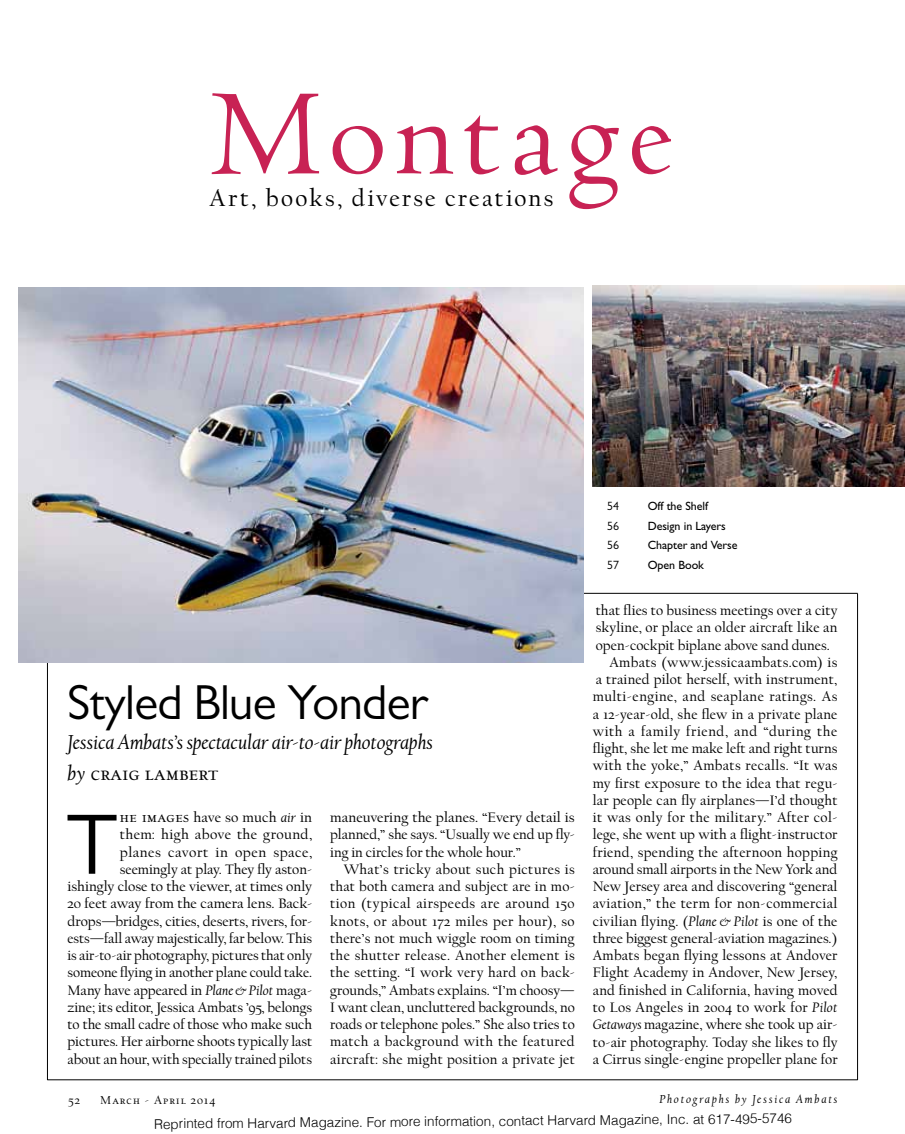
<style>
.page{position:relative;width:905px;height:1134px;background:#fff}
.page>*{position:absolute;margin:0;border:0;box-sizing:border-box;transform-origin:0 0}
.t1{font:127.5px "Centaur MT Std";letter-spacing:.055em;color:#c82254}
.t2{font:86.4px "Gill Sans MT Std";color:#000}
.t3{font:49.5px "Gill Sans MT Std";letter-spacing:-.015em;color:#000}
.t4{font:24px "Cal Harvard";letter-spacing:.1em;color:#000}
.t5{font:italic 21px/31.5px "Cal Harvard";letter-spacing:-.005em;color:#000}
.t6{font:14.25px/17.2px "Cal Harvard";letter-spacing:.005em;color:#000;text-align:justify}
.t7{font:14.25px "Cal Harvard";letter-spacing:.025em;color:#000}
.t8{font:14.25px "Cal Harvard";letter-spacing:.03em;color:#000}
.t9{font:14.25px "Cal Harvard";letter-spacing:.04em;color:#000}
.t10{font:300 13.5px "Helvetica";letter-spacing:-.01em;color:#000}
.t11{font:12px "Gill Sans Std";letter-spacing:-.005em;color:#000}
.t12{font:italic 12px "Cal Harvard";letter-spacing:.15em;color:#000}
.t13{font:12px "Cal Harvard";letter-spacing:.1em;color:#000}
.t14{font:12px "Gill Sans MT Std";letter-spacing:-.005em;color:#000}
.s1{font-style:normal}
.s2{font-size:15.75px}
.s3{font-style:italic}
</style>
<div class="page">
<hr style="left:47px;top:1080px;width:810px;height:1px;background:#000">
<hr style="left:47px;top:659px;width:1px;height:421px;background:#000">
<hr style="left:857px;top:594px;width:1px;height:486px;background:#000">
<hr style="left:584px;top:593px;width:273px;height:1px;background:#000">
<img style="left:18px;top:287px;width:566px;height:376px">
<img style="left:593px;top:286px;width:311px;height:200px">
<h1 class="t1" style="left:210px;top:65px;width:465px">Montage</h1>
<h3 class="t4" style="left:209px;top:186px;width:345px">Art, books, diverse creations</h3>
<h3 class="t3" style="left:68px;top:672px;width:362px">Styled Blue Yonder</h3>
<h3 class="t5" style="left:68px;top:727px;width:367px">Jessica Ambats’s spectacular air-to-air photographs by <span class="s1">craig lambert</span></h3>
<h2 class="t2" style="left:66px;top:793px;width:53px">T</h2>
<p class="t6" style="left:68px;top:810px;width:246px;text-align:right"><span class="s2">he images</span> have so much <span class="s3">air</span> in<br>them: high above the ground,<br>planes cavort in open space, seemingly at play. They fly aston-<br>ishingly close to the viewer, at times only 20 feet away from the camera lens. Back&shy;drops—bridges, cities, deserts, rivers, for&shy;ests—fall away majestically, far below. This is air-to-air photography, pictures that only someone flying in another plane could take.<br>Many have appeared in <span class="s3">Plane &amp; Pilot</span> maga&shy;zine; its editor, Jessica Ambats ’95, belongs to the small cadre of those who make such pictures. Her airborne shoots typically last about an hour, with specially trained pilots</p>
<p class="t6" style="left:330px;top:810px;width:246px">maneuvering the planes. “Every detail is planned,” she says. “Usually we end up fly&shy;ing in circles for the whole hour.”</p>
<p class="t6" style="left:330px;top:861px;width:246px;text-indent:13px">What’s tricky about such pictures is that both camera and subject are in mo&shy;tion (typical airspeeds are around 150 knots, or about 172 miles per hour), so there’s not much wiggle room on timing the shutter release. Another element is the setting. “I work very hard on back&shy;grounds,” Ambats explains. “I’m choosy— I want clean, uncluttered backgrounds, no roads or telephone poles.” She also tries to match a background with the featured aircraft: she might position a private jet</p>
<p class="t14" style="left:607px;top:499px;width:13px">54</p>
<p class="t11" style="left:647px;top:499px;width:62px">Off the Shelf</p>
<p class="t14" style="left:607px;top:518px;width:13px">56</p>
<p class="t11" style="left:647px;top:519px;width:80px">Design in Layers</p>
<p class="t14" style="left:607px;top:538px;width:13px">56</p>
<p class="t11" style="left:647px;top:538px;width:91px">Chapter and Verse</p>
<p class="t14" style="left:607px;top:557px;width:13px">57</p>
<p class="t11" style="left:647px;top:558px;width:58px">Open Book</p>
<p class="t6" style="left:596px;top:603px;width:243px">that flies to business meetings over a city</p>
<p class="t6" style="left:596px;top:620px;width:243px">skyline, or place an older aircraft like an</p>
<p class="t6" style="left:596px;top:637px;width:235px">open-cockpit biplane above sand dunes.</p>
<p class="t6" style="left:609px;top:654px;width:229px">Ambats (www.jessicaambats.com) is</p>
<p class="t6" style="left:596px;top:672px;width:243px">a trained pilot herself, with instrument,</p>
<p class="t8" style="left:592px;top:689px;width:246px">multi-engine, and seaplane ratings. As</p>
<p class="t6" style="left:592px;top:706px;width:246px">a 12-year-old, she flew in a private plane</p>
<p class="t9" style="left:592px;top:724px;width:246px">with a family friend, and “during the</p>
<p class="t6" style="left:592px;top:741px;width:246px">flight, she let me make left and right turns</p>
<p class="t6" style="left:592px;top:758px;width:246px">with the yoke,” Ambats recalls. “It was</p>
<p class="t6" style="left:592px;top:775px;width:246px">my first exposure to the idea that regu-</p>
<p class="t6" style="left:592px;top:792px;width:246px">lar people can fly airplanes—I’d thought</p>
<p class="t7" style="left:592px;top:810px;width:246px">it was only for the military.” After col-</p>
<p class="t6" style="left:592px;top:827px;width:246px">lege, she went up with a flight-instructor</p>
<p class="t6" style="left:592px;top:844px;width:246px">friend, spending the afternoon hopping</p>
<p class="t6" style="left:592px;top:861px;width:246px">around small airports in the New York and</p>
<p class="t6" style="left:592px;top:879px;width:246px">New Jersey area and discovering “general</p>
<p class="t7" style="left:592px;top:897px;width:246px">aviation,” the term for non-commercial</p>
<p class="t6" style="left:592px;top:913px;width:246px">civilian flying. (<span class="s3">Plane &amp; Pilot</span> is one of the</p>
<p class="t6" style="left:592px;top:930px;width:246px">three biggest general-aviation magazines.)</p>
<p class="t6" style="left:592px;top:948px;width:246px">Ambats began flying lessons at Andover</p>
<p class="t6" style="left:592px;top:965px;width:246px">Flight Academy in Andover, New Jersey,</p>
<p class="t6" style="left:592px;top:982px;width:246px">and finished in California, having moved</p>
<p class="t6" style="left:592px;top:1000px;width:246px">to Los Angeles in 2004 to work for <span class="s3">Pilot</span></p>
<p class="t6" style="left:592px;top:1017px;width:246px"><span class="s3">Getaways</span> magazine, where she took up air-</p>
<p class="t6" style="left:592px;top:1034px;width:246px">to-air photography. Today she likes to fly</p>
<p class="t6" style="left:592px;top:1051px;width:246px">a Cirrus single-engine propeller plane for</p>
<p class="t12" style="left:659px;top:1093px;width:179px">Photographs by Jessica Ambats</p>
<p class="t13" style="left:68px;top:1094px;width:13px">52</p>
<p class="t13" style="left:100px;top:1094px;width:117px">March - April 2014</p>
<p class="t10" style="left:154px;top:1115px;width:639px">Reprinted from Harvard Magazine. For more information, contact Harvard Magazine, Inc. at 617-495-5746</p>
</div>
